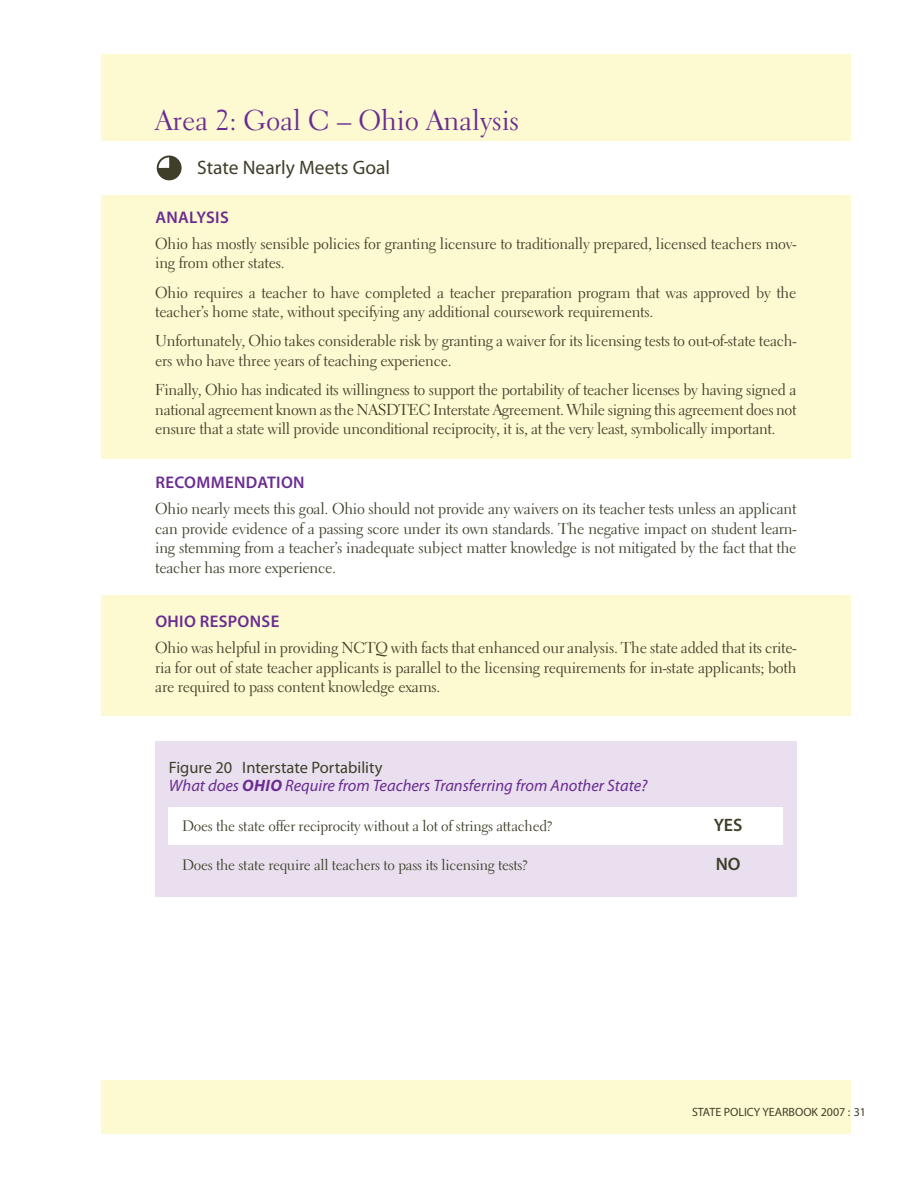
<style>
.page{position:relative;width:918px;height:1188px;background:#fff}
.page>*{position:absolute;margin:0;border:0;box-sizing:border-box;transform-origin:0 0}
.t1{font:28.5px "Electra LH";color:#6a2c91}
.t2{font:19.5px "Myriad Pro";color:#3f3e29}
.t3{font:600 18px "Myriad Pro";color:#3f3e29}
.t4{font:600 16.8px "Myriad Pro";letter-spacing:.02em;color:#6a2c91}
.t5{font:italic 16.5px/18px "Myriad Pro";color:#6a2c91}
.t6{font:15.75px/19.5px "Electra LH";letter-spacing:-.015em;color:#3f3e29}
.t7{font:15px "Electra LH";letter-spacing:-.015em;color:#3f3e29}
.t8{font:12px "Myriad";color:#3f3e29}
.s1{font-style:normal;color:#3f3e29}
.s2{font-weight:700}
</style>
<div class="page">
<div style="left:101px;top:54px;width:749px;height:1080px;background:#fdf9d1"></div>
<div style="left:6px;top:141px;width:904px;height:53px;background:#fff"></div>
<div style="left:57px;top:717px;width:823px;height:363px;background:#fff"></div>
<div style="left:63px;top:459px;width:817px;height:136px;background:#fff"></div>
<div style="left:158px;top:157px;width:22px;height:22px;background:#3f3e29;border-radius:50%"></div>
<div style="left:157px;top:156px;width:25px;height:24px;border:3px solid #3f3e29;border-radius:50%"></div>
<svg style="left:159px;top:157px;width:10px;height:11px"></svg>
<div style="left:155px;top:741px;width:641px;height:156px;background:#e9dfef"></div>
<svg style="left:169px;top:808px;width:614px;height:37px"></svg>
<h1 class="t1" style="left:155px;top:103px;width:365px">Area 2: Goal C – Ohio Analysis</h1>
<p class="t2" style="left:197px;top:156px;width:194px">State Nearly Meets Goal</p>
<p class="t4" style="left:155px;top:206px;width:73px">ANALYSIS</p>
<p class="t6" style="left:155px;top:234px;width:643px">Ohio has mostly sensible policies for granting licensure to traditionally prepared, licensed teachers mov&shy;ing from other states.</p>
<p class="t6" style="left:155px;top:283px;width:643px">Ohio requires a teacher to have completed a teacher preparation program that was approved by the teacher’s home state, without specifying any additional coursework requirements.</p>
<p class="t6" style="left:155px;top:331px;width:643px">Unfortunately, Ohio takes considerable risk by granting a waiver for its licensing tests to out-of-state teach&shy;ers who have three years of teaching experience.</p>
<p class="t6" style="left:155px;top:380px;width:643px;text-align:justify">Finally, Ohio has indicated its willingness to support the portability of teacher licenses by having signed a national agreement known as the NASDTEC Interstate Agreement. While signing this agreement does not ensure that a state will provide unconditional reciprocity, it is, at the very least, symbolically important.</p>
<p class="t4" style="left:155px;top:472px;width:148px">RECOMMENDATION</p>
<p class="t6" style="left:155px;top:499px;width:643px;text-align:justify">Ohio nearly meets this goal. Ohio should not provide any waivers on its teacher tests unless an applicant can provide evidence of a passing score under its own standards. The negative impact on student learn&shy;ing stemming from a teacher’s inadequate subject matter knowledge is not mitigated by the fact that the teacher has more experience.</p>
<p class="t4" style="left:155px;top:610px;width:125px">OHIO RESPONSE</p>
<p class="t6" style="left:155px;top:638px;width:643px;text-align:justify">Ohio was helpful in providing NCTQ with facts that enhanced our analysis. The state added that its crite&shy;ria for out of state teacher applicants is parallel to the licensing requirements for in-state applicants; both are required to pass content knowledge exams.</p>
<p class="t5" style="left:169px;top:759px;width:480px"><span class="s1">Figure 20 Interstate Portability<br></span>What does <span class="s2">OHIO</span> Require from Teachers Transferring from Another State?</p>
<p class="t7" style="left:182px;top:817px;width:372px">Does the state offer reciprocity without a lot of strings attached?</p>
<p class="t3" style="left:714px;top:814px;width:29px">YES</p>
<p class="t7" style="left:182px;top:855px;width:347px">Does the state require all teachers to pass its licensing tests?</p>
<p class="t3" style="left:716px;top:852px;width:26px">NO</p>
<p class="t8" style="left:692px;top:1106px;width:168px">STATE POLICY YEARBOOK 2007 : 31</p>
</div>
